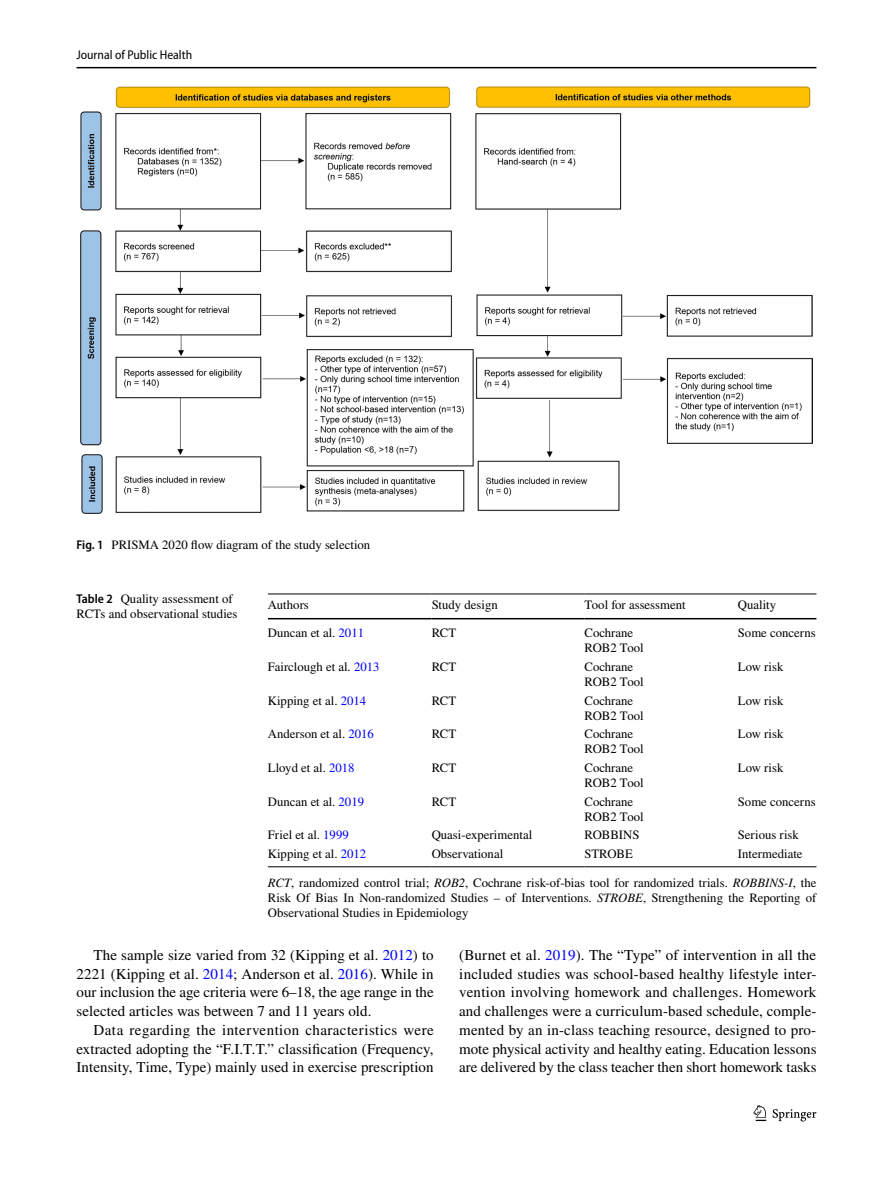
<style>
.page{position:relative;width:893px;height:1187px;background:#fff}
.page>*{position:absolute;margin:0;border:0;box-sizing:border-box;transform-origin:0 0}
.t1{font:15px/18.8px "STIX";letter-spacing:.005em;color:#000;text-align:justify}
.t2{font:12.75px/15px "STIX";color:#000}
.t3{font:semi-condensed 12.75px "Myriad Pro";color:#000}
.s1{font-family:"Myriad Pro";font-weight:600;font-stretch:semi-condensed}
.s2{color:#00f}
.s3{font-style:italic}
</style>
<div class="page">
<hr style="left:77px;top:67px;width:739px;height:1px;background:#000">
<svg style="left:753px;top:1105px;width:13px;height:15px"></svg>
<svg style="left:773px;top:1109px;width:43px;height:12px"></svg>
<img style="left:81px;top:87px;width:731px;height:426px">
<hr style="left:268px;top:593px;width:164px;height:1px;background:#000">
<hr style="left:268px;top:618px;width:164px;height:1px;background:#000">
<hr style="left:432px;top:593px;width:152px;height:1px;background:#000">
<hr style="left:432px;top:618px;width:152px;height:1px;background:#000">
<hr style="left:584px;top:593px;width:154px;height:1px;background:#000">
<hr style="left:584px;top:618px;width:154px;height:1px;background:#000">
<hr style="left:738px;top:593px;width:78px;height:1px;background:#000">
<hr style="left:738px;top:618px;width:78px;height:1px;background:#000">
<hr style="left:268px;top:866px;width:164px;height:1px;background:#000">
<hr style="left:432px;top:866px;width:152px;height:1px;background:#000">
<hr style="left:584px;top:866px;width:154px;height:1px;background:#000">
<hr style="left:738px;top:866px;width:78px;height:1px;background:#000">
<p class="t3" style="left:77px;top:48px;width:117px">Journal of Public Health</p>
<p class="t2" style="left:77px;top:538px;width:295px"><span class="s1">Fig. 1</span> PRISMA 2020 flow diagram of the study selection</p>
<p class="t2" style="left:77px;top:592px;width:162px"><span class="s1">Table 2</span> Quality assessment of<br>RCTs and observational studies</p>
<p class="t2" style="left:268px;top:598px;width:43px">Authors</p>
<p class="t2" style="left:432px;top:598px;width:68px">Study design</p>
<p class="t2" style="left:584px;top:598px;width:103px">Tool for assessment</p>
<p class="t2" style="left:738px;top:598px;width:40px">Quality</p>
<p class="t2" style="left:268px;top:626px;width:98px">Duncan et al. <span class="s2">2011</span></p>
<p class="t2" style="left:432px;top:626px;width:26px">RCT</p>
<p class="t2" style="left:584px;top:626px;width:61px">Cochrane<br>ROB2 Tool</p>
<p class="t2" style="left:738px;top:626px;width:79px">Some concerns</p>
<p class="t2" style="left:268px;top:659px;width:113px">Fairclough et al. <span class="s2">2013</span></p>
<p class="t2" style="left:432px;top:659px;width:26px">RCT</p>
<p class="t2" style="left:584px;top:659px;width:61px">Cochrane<br>ROB2 Tool</p>
<p class="t2" style="left:738px;top:659px;width:47px">Low risk</p>
<p class="t2" style="left:268px;top:693px;width:100px">Kipping et al. <span class="s2">2014</span></p>
<p class="t2" style="left:432px;top:693px;width:26px">RCT</p>
<p class="t2" style="left:584px;top:693px;width:61px">Cochrane<br>ROB2 Tool</p>
<p class="t2" style="left:738px;top:693px;width:47px">Low risk</p>
<p class="t2" style="left:268px;top:727px;width:108px">Anderson et al. <span class="s2">2016</span></p>
<p class="t2" style="left:432px;top:727px;width:26px">RCT</p>
<p class="t2" style="left:584px;top:727px;width:61px">Cochrane<br>ROB2 Tool</p>
<p class="t2" style="left:738px;top:727px;width:47px">Low risk</p>
<p class="t2" style="left:268px;top:761px;width:88px">Lloyd et al. <span class="s2">2018</span></p>
<p class="t2" style="left:432px;top:761px;width:26px">RCT</p>
<p class="t2" style="left:584px;top:761px;width:61px">Cochrane<br>ROB2 Tool</p>
<p class="t2" style="left:738px;top:761px;width:47px">Low risk</p>
<p class="t2" style="left:268px;top:794px;width:98px">Duncan et al. <span class="s2">2019</span></p>
<p class="t2" style="left:432px;top:794px;width:26px">RCT</p>
<p class="t2" style="left:584px;top:794px;width:61px">Cochrane<br>ROB2 Tool</p>
<p class="t2" style="left:738px;top:794px;width:79px">Some concerns</p>
<p class="t2" style="left:268px;top:828px;width:82px">Friel et al. <span class="s2">1999</span></p>
<p class="t2" style="left:432px;top:828px;width:102px">Quasi-experimental</p>
<p class="t2" style="left:584px;top:828px;width:56px">ROBBINS</p>
<p class="t2" style="left:738px;top:828px;width:63px">Serious risk</p>
<p class="t2" style="left:268px;top:847px;width:100px">Kipping et al. <span class="s2">2012</span></p>
<p class="t2" style="left:432px;top:847px;width:73px">Observational</p>
<p class="t2" style="left:584px;top:847px;width:50px">STROBE</p>
<p class="t2" style="left:738px;top:847px;width:66px">Intermediate</p>
<p class="t2" style="left:268px;top:875px;width:550px;text-align:justify"><span class="s3">RCT</span>, randomized control trial; <span class="s3">ROB2</span>, Cochrane risk-of-bias tool for randomized trials. <span class="s3">ROBBINS-I</span>, the Risk Of Bias In Non-randomized Studies – of Interventions. <span class="s3">STROBE</span>, Strengthening the Reporting of Observational Studies in Epidemiology</p>
<p class="t1" style="left:77px;top:946px;width:359px;text-indent:17px">The sample size varied from 32 (Kipping et al. <span class="s2">2012</span>) to 2221 (Kipping et al. <span class="s2">2014</span>; Anderson et al. <span class="s2">2016</span>). While in our inclusion the age criteria were 6–18, the age range in the selected articles was between 7 and 11 years old.</p>
<p class="t1" style="left:77px;top:1021px;width:359px;text-indent:17px">Data regarding the intervention characteristics were extracted adopting the “F.I.T.T.” classification (Frequency, Intensity, Time, Type) mainly used in exercise prescription</p>
<p class="t1" style="left:459px;top:946px;width:359px">(Burnet et al. <span class="s2">2019</span>). The “Type” of intervention in all the included studies was school-based healthy lifestyle inter&shy;vention involving homework and challenges. Homework and challenges were a curriculum-based schedule, comple&shy;mented by an in-class teaching resource, designed to pro&shy;mote physical activity and healthy eating. Education lessons are delivered by the class teacher then short homework tasks</p>
</div>
